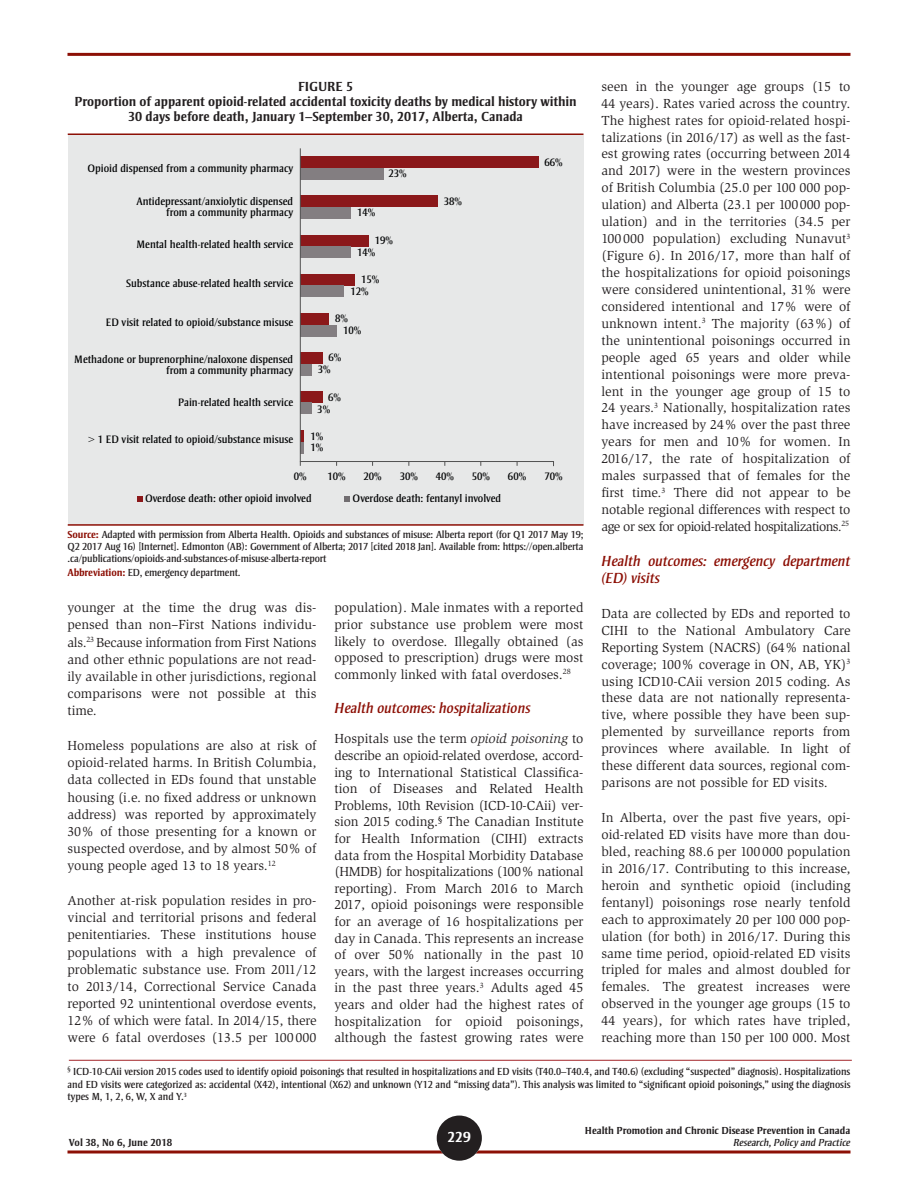
<style>
.page{position:relative;width:918px;height:1188px;background:#fff}
.page>*{position:absolute;margin:0;border:0;box-sizing:border-box;transform-origin:0 0}
.BODY{font:italic 15px/17px "Strayhorn MT Std";color:#8c0f05}
.t1{font:700 15px "Strayhorn MT Std";color:#fff}
.BODY-2{font:13.5px/17px "Slimbach Std";color:#231f20;text-align:justify}
.Tableau_titre{font:700 13.5px/15px "Strayhorn MT Std";color:#231f20;text-align:center}
.t2{font:11.1px/11.1px "Strayhorn MT Std";color:#020304}
.Note_bas_de_page{font:10.5px/12.6px "Strayhorn MT Std";color:#231f20;text-align:justify}
.Note_tableau{font:10.5px/12px "Strayhorn MT Std";letter-spacing:-.01em;color:#231f20;text-align:justify}
.t3{font:700 10.5px "Strayhorn MT Std";color:#231f20}
.t4{font:italic 10.5px "Strayhorn MT Std";color:#231f20}
.s1{font-weight:700;color:#8c0f05}
.s2{font-style:italic}
</style>
<div class="page">
<svg style="left:68px;top:1150px;width:782px;height:4px;background:#a84a43"></svg>
<hr style="left:68px;top:53px;width:782px;height:3px;background:#8c0f05">
<div style="left:437px;top:1116px;width:45px;height:45px;background:#231f20;border-radius:50%"></div>
<hr style="left:69px;top:1060px;width:783px;height:1px;background:#a32529">
<div style="left:68px;top:135px;width:516px;height:390px;background:#e7e8e8"></div>
<hr style="left:68px;top:134px;width:515px;height:1px;background:#8c0f05">
<hr style="left:68px;top:524px;width:515px;height:2px;background:#8c0f05">
<svg style="left:299px;top:148px;width:255px;height:319px"></svg>
<svg style="left:137px;top:496px;width:6px;height:6px"></svg>
<svg style="left:344px;top:496px;width:6px;height:6px"></svg>
<p class="BODY-2" style="left:602px;top:78px;width:251px">seen in the younger age groups (15 to 44 years). Rates varied across the country.<br>The highest rates for opioid-related hospi&shy;talizations (in 2016/17) as well as the fast&shy;est growing rates (occurring between 2014 and 2017) were in the western provinces of British Columbia (25.0 per 100 000 pop&shy;ulation) and Alberta (23.1 per 100000 pop&shy;ulation) and in the territories (34.5 per 100000 population) excluding Nunavut<sup>3 </sup>(Figure 6). In 2016/17, more than half of the hospitalizations for opioid poisonings were considered unintentional, 31% were considered intentional and 17% were of unknown intent.<sup>3</sup> The majority (63%) of the unintentional poisonings occurred in people aged 65 years and older while intentional poisonings were more preva&shy;lent in the younger age group of 15 to 24 years.<sup>3</sup> Nationally, hospitalization rates have increased by 24% over the past three years for men and 10% for women. In 2016/17, the rate of hospitalization of males surpassed that of females for the first time.<sup>3</sup> There did not appear to be notable regional differences with respect to age or sex for opioid-related hospitalizations.<sup>25</sup></p>
<p class="BODY" style="left:602px;top:553px;width:251px">Health outcomes: emergency department (ED) visits</p>
<p class="BODY-2" style="left:602px;top:605px;width:251px">Data are collected by EDs and reported to CIHI to the National Ambulatory Care Reporting System (NACRS) (64% national coverage; 100% coverage in ON, AB, YK)<sup>3 </sup>using ICD10-CAii version 2015 coding. As these data are not nationally representa&shy;tive, where possible they have been sup&shy;plemented by surveillance reports from provinces where available. In light of these different data sources, regional com&shy;parisons are not possible for ED visits.</p>
<p class="BODY-2" style="left:602px;top:809px;width:251px">In Alberta, over the past five years, opi&shy;oid-related ED visits have more than dou&shy;bled, reaching 88.6 per 100000 population in 2016/17. Contributing to this increase, heroin and synthetic opioid (including fentanyl) poisonings rose nearly tenfold each to approximately 20 per 100 000 pop&shy;ulation (for both) in 2016/17. During this same time period, opioid-related ED visits tripled for males and almost doubled for females. The greatest increases were observed in the younger age groups (15 to 44 years), for which rates have tripled, reaching more than 150 per 100 000. Most</p>
<p class="Note_bas_de_page" style="left:68px;top:1065px;width:785px"><sup>§</sup> ICD-10-CAii version 2015 codes used to identify opioid poisonings that resulted in hospitalizations and ED visits (T40.0–T40.4, and T40.6) (excluding “suspected” diagnosis). Hospitalizations and ED visits were categorized as: accidental (X42), intentional (X62) and unknown (Y12 and “missing data”). This analysis was limited to “significant opioid poisonings,” using the diagnosis types M, 1, 2, 6, W, X and Y.<sup>3</sup></p>
<p class="Tableau_titre" style="left:75px;top:79px;width:504px">FIGURE 5<br>Proportion of apparent opioid-related accidental toxicity deaths by medical history within<br>30 days before death, January 1–September 30, 2017, Alberta, Canada</p>
<p class="t2" style="left:544px;top:157px;width:20px">66%</p>
<p class="t2" style="left:88px;top:163px;width:207px">Opioid dispensed from a community pharmacy</p>
<p class="t2" style="left:136px;top:196px;width:158px;text-align:right">Antidepressant/anxiolytic dispensed from a community pharmacy</p>
<p class="t2" style="left:136px;top:239px;width:158px">Mental health-related health service</p>
<p class="t2" style="left:126px;top:278px;width:169px">Substance abuse-related health service</p>
<p class="t2" style="left:106px;top:317px;width:189px">ED visit related to opioid/substance misuse</p>
<p class="t2" style="left:74px;top:354px;width:220px;text-align:right">Methadone or buprenorphine/naloxone dispensed from a community pharmacy</p>
<p class="t2" style="left:178px;top:397px;width:116px">Pain-related health service</p>
<p class="t2" style="left:88px;top:434px;width:207px">&gt; 1 ED visit related to opioid/substance misuse</p>
<p class="t2" style="left:389px;top:168px;width:20px">23%</p>
<p class="t2" style="left:444px;top:196px;width:20px">38%</p>
<p class="t2" style="left:357px;top:207px;width:20px">14%</p>
<p class="t2" style="left:357px;top:234px;width:37px;line-height:12.3px;text-indent:18px">19%<br>14%</p>
<p class="t2" style="left:350px;top:274px;width:30px;line-height:11.7px;text-indent:11px">15%<br>12%</p>
<p class="t2" style="left:343px;top:313px;width:20px;text-indent:-8px">8%<br>10%</p>
<p class="t2" style="left:318px;top:352px;width:25px;line-height:11.9px;text-indent:11px">6%<br>3%</p>
<p class="t2" style="left:317px;top:391px;width:25px;line-height:11.9px;text-indent:11px">6%<br>3%</p>
<p class="t2" style="left:310px;top:431px;width:14px">1%<br>1%</p>
<p class="t2" style="left:294px;top:471px;width:14px">0%</p>
<p class="t2" style="left:327px;top:471px;width:20px">10%</p>
<p class="t2" style="left:363px;top:471px;width:20px">20%</p>
<p class="t2" style="left:400px;top:471px;width:20px">30%</p>
<p class="t2" style="left:436px;top:471px;width:20px">40%</p>
<p class="t2" style="left:472px;top:471px;width:20px">50%</p>
<p class="t2" style="left:508px;top:471px;width:20px">60%</p>
<p class="t2" style="left:544px;top:471px;width:20px">70%</p>
<p class="t2" style="left:353px;top:492px;width:150px">Overdose death: fentanyl involved</p>
<p class="t2" style="left:145px;top:492px;width:168px">Overdose death: other opioid involved</p>
<p class="Note_tableau" style="left:68px;top:528px;width:518px"><span class="s1">Source:</span> Adapted with permission from Alberta Health. Opioids and substances of misuse: Alberta report (for Q1 2017 May 19; Q2 2017 Aug 16) [Internet]. Edmonton (AB): Government of Alberta; 2017 [cited 2018 Jan]. Available from: https://open.alberta .ca/publications/opioids-and-substances-of-misuse-alberta-report</p>
<p class="Note_tableau" style="left:68px;top:567px;width:175px"><span class="s1">Abbreviation:</span> ED, emergency department.</p>
<p class="BODY-2" style="left:334px;top:600px;width:251px">population). Male inmates with a reported prior substance use problem were most likely to overdose. Illegally obtained (as opposed to prescription) drugs were most commonly linked with fatal overdoses.<sup>28</sup></p>
<h3 class="BODY" style="left:334px;top:700px;width:198px">Health outcomes: hospitalizations</h3>
<p class="BODY-2" style="left:334px;top:731px;width:251px">Hospitals use the term <span class="s2">opioid poisoning</span> to describe an opioid-related overdose, accord&shy;ing to International Statistical Classifica&shy;tion of Diseases and Related Health Problems, 10th Revision (ICD-10-CAii) ver&shy;sion 2015 coding.<sup>§</sup> The Canadian Institute for Health Information (CIHI) extracts data from the Hospital Morbidity Database (HMDB) for hospitalizations (100% national reporting). From March 2016 to March 2017, opioid poisonings were responsible for an average of 16 hospitalizations per day in Canada. This represents an increase of over 50% nationally in the past 10 years, with the largest increases occurring in the past three years.<sup>3</sup> Adults aged 45 years and older had the highest rates of hospitalization for opioid poisonings, although the fastest growing rates were</p>
<p class="BODY-2" style="left:68px;top:599px;width:251px">younger at the time the drug was dis&shy;pensed than non–First Nations individu&shy;als.<sup>23</sup> Because information from First Nations and other ethnic populations are not read&shy;ily available in other jurisdictions, regional comparisons were not possible at this time.</p>
<p class="BODY-2" style="left:68px;top:737px;width:251px">Homeless populations are also at risk of opioid-related harms. In British Columbia, data collected in EDs found that unstable housing (i.e. no fixed address or unknown address) was reported by approximately 30% of those presenting for a known or suspected overdose, and by almost 50% of young people aged 13 to 18 years.<sup>12</sup></p>
<p class="BODY-2" style="left:68px;top:892px;width:251px">Another at-risk population resides in pro&shy;vincial and territorial prisons and federal penitentiaries. These institutions house populations with a high prevalence of problematic substance use. From 2011/12 to 2013/14, Correctional Service Canada reported 92 unintentional overdose events, 12% of which were fatal. In 2014/15, there were 6 fatal overdoses (13.5 per 100000</p>
<p class="t3" style="left:585px;top:1125px;width:267px">Health Promotion and Chronic Disease Prevention in Canada</p>
<p class="t1" style="left:447px;top:1128px;width:25px">229</p>
<p class="t3" style="left:69px;top:1137px;width:105px">Vol 38, No 6, June 2018</p>
<p class="t4" style="left:733px;top:1137px;width:119px">Research, Policy and Practice</p>
</div>
